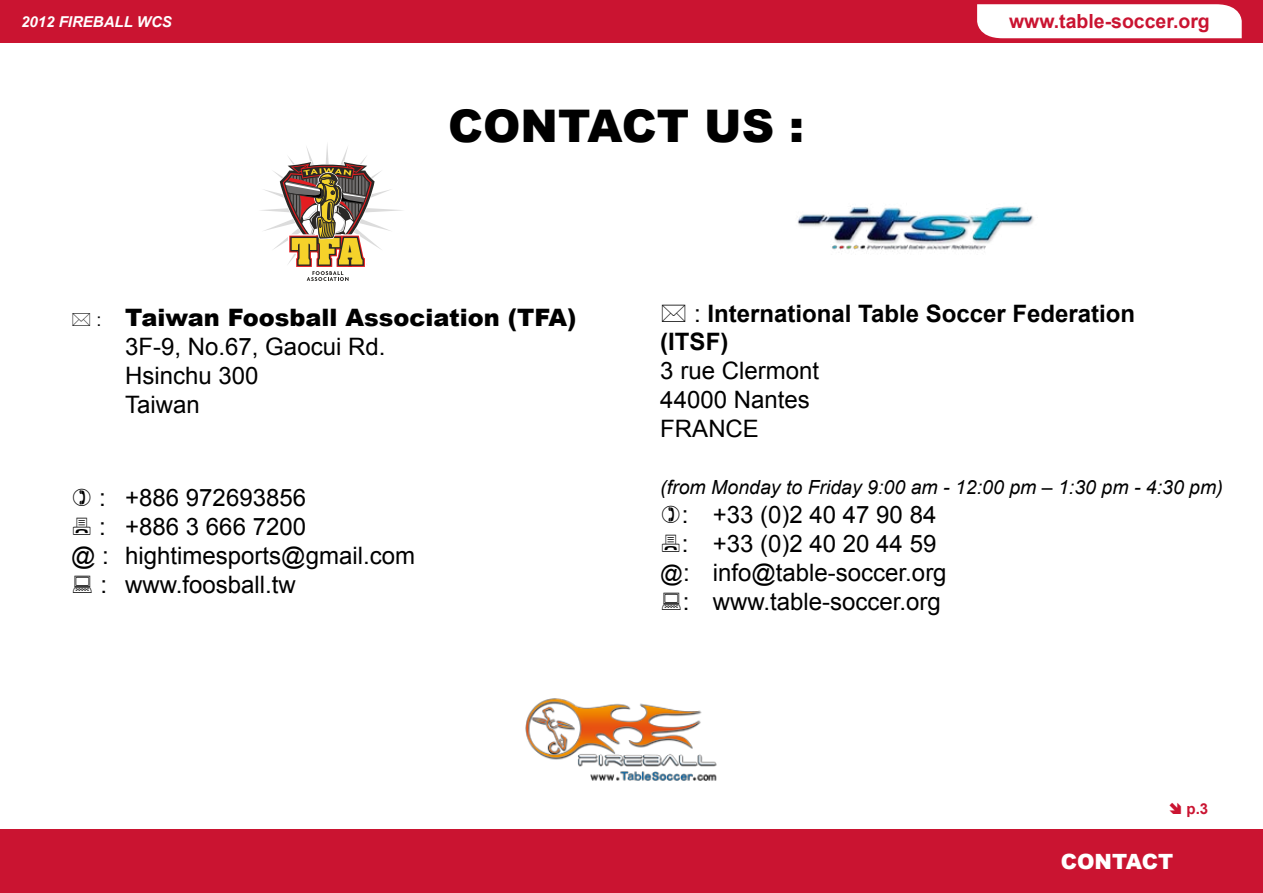
<style>
.page{position:relative;width:1263px;height:893px;background:#fff}
.page>*{position:absolute;margin:0;border:0;box-sizing:border-box;transform-origin:0 0}
.t1{font:900 45px "Arial";color:#000}
.t2{font:24px/28.8px "Arial";color:#000}
.t3{font:700 24px/28.8px "Arial";color:#000}
.t4{font:900 21px "Arial";color:#fff}
.t5{font:italic 19.5px "Arial";color:#000}
.t6{font:700 19.5px "Arial";color:#ca1431}
.t7{font:italic 700 15px "Arial";color:#fff}
.t8{font:700 15px "Arial";color:#ca1431}
.s1{font-size:18px}
.s2{font-weight:900}
.s3{font-weight:400}
.s4{font-size:22.5px}
</style>
<div class="page">
<div style="left:0;top:0;width:1263px;height:43px;background:#ca1431"></div>
<div style="left:977px;top:4px;width:265px;height:34px;background:#fff"></div>
<div style="left:0;top:829px;width:1263px;height:64px;background:#ca1431"></div>
<img style="left:797px;top:206px;width:237px;height:46px">
<svg style="left:260px;top:144px;width:142px;height:137px"></svg>
<img style="left:525px;top:698px;width:192px;height:83px">
<p class="t7" style="left:21px;top:12px;width:152px">2012 FIREBALL WCS</p>
<p class="t6" style="left:1009px;top:9px;width:202px">www.table-soccer.org</p>
<h1 class="t1" style="left:448px;top:94px;width:358px">CONTACT US :</h1>
<p class="t2" style="left:125px;top:304px;width:453px;text-indent:-29px"><span class="s1">:</span> <span class="s2">Taiwan Foosball Association (TFA)<br></span>3F-9, No.67, Gaocui Rd.<br>Hsinchu 300<br>Taiwan</p>
<p class="t2" style="left:99px;top:484px;width:208px">: +886 972693856</p>
<p class="t2" style="left:99px;top:512px;width:208px">: +886 3 666 7200</p>
<p class="t2" style="left:71px;top:541px;width:345px">@ : hightimesports@gmail.com</p>
<p class="t2" style="left:100px;top:570px;width:197px">: www.foosball.tw</p>
<p class="t3" style="left:660px;top:300px;width:476px;text-indent:34px"><span class="s3">:</span> International Table Soccer Federation (ITSF)</p>
<p class="t2" style="left:660px;top:357px;width:160px">3 rue Clermont<br>44000 Nantes<br>FRANCE</p>
<p class="t5" style="left:660px;top:475px;width:564px">(from Monday to Friday 9:00 am - 12:00 pm – 1:30 pm - 4:30 pm)</p>
<p class="t2" style="left:682px;top:501px;width:256px">: +33 (0)2 40 47 90 84</p>
<p class="t2" style="left:682px;top:529px;width:256px">: +33 (0)2 40 20 44 59</p>
<p class="t2" style="left:660px;top:558px;width:288px"><span class="s4">@</span>: info@table-soccer.org</p>
<p class="t2" style="left:683px;top:587px;width:260px">: www.table-soccer.org</p>
<p class="t8" style="left:1168px;top:799px;width:41px">➔ p.3</p>
<p class="t4" style="left:1061px;top:846px;width:114px">CONTACT</p>
</div>
